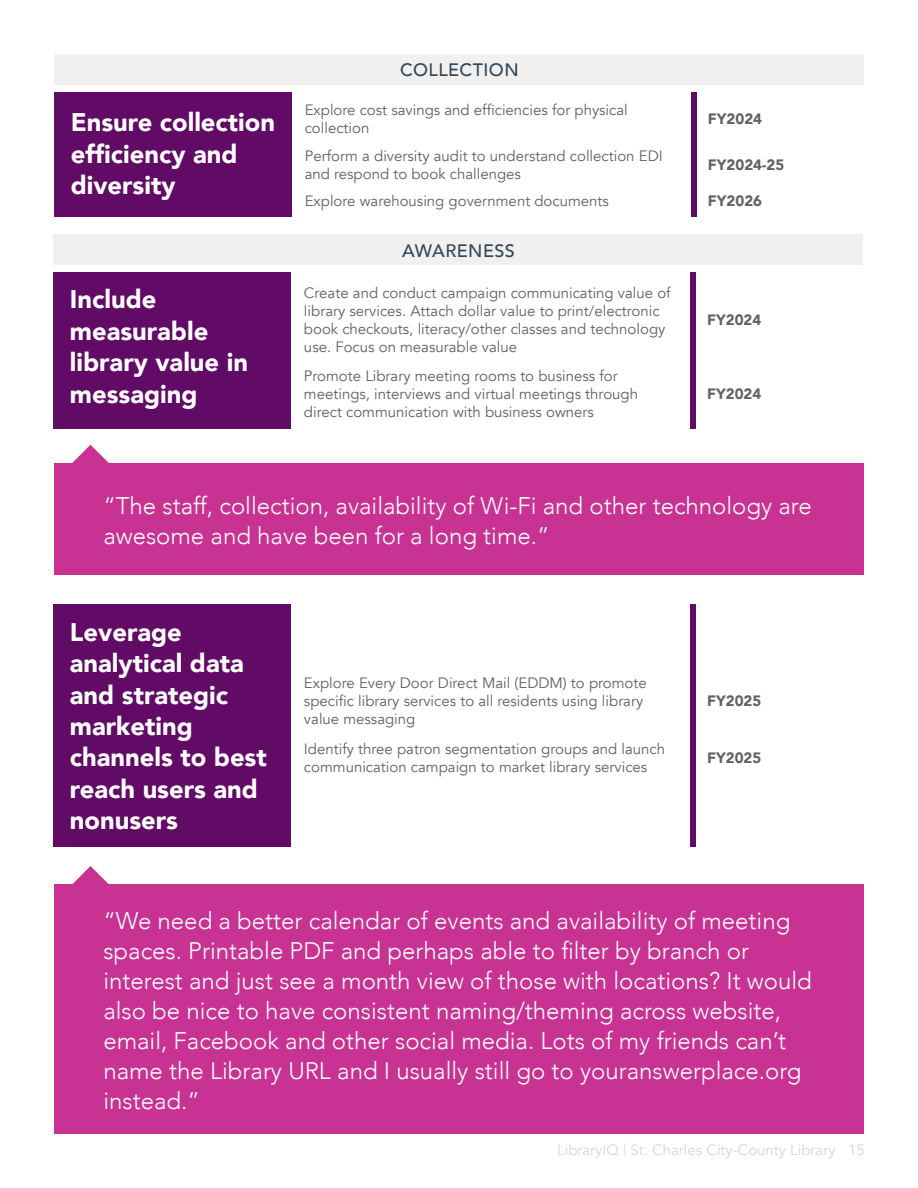
<style>
.page{position:relative;width:918px;height:1188px;background:#fff}
.page>*{position:absolute;margin:0;border:0;box-sizing:border-box;transform-origin:0 0}
.t1{font:900 25.5px/31.5px "Avenir";color:#fff}
.t2{font:300 24px/30px "Avenir";color:#fff}
.t3{font:500 18px "Avenir";letter-spacing:.025em;color:#30485a}
.t4{font:15px/18px "Avenir";color:#616166}
.t5{font:900 15px "Avenir";color:#616166}
.t6{font:15px "Avenir";color:#d7d7d9}
</style>
<div class="page">
<div style="left:53px;top:234px;width:810px;height:31px;background:#f1f0ef"></div>
<div style="left:53px;top:273px;width:238px;height:156px;background:#610a66"></div>
<div style="left:53px;top:605px;width:238px;height:242px;background:#610a66"></div>
<div style="left:691px;top:273px;width:5px;height:156px;background:#610a66"></div>
<div style="left:691px;top:605px;width:5px;height:242px;background:#610a66"></div>
<div style="left:54px;top:463px;width:810px;height:112px;background:#c83293"></div>
<div style="left:54px;top:885px;width:810px;height:249px;background:#c83293"></div>
<svg style="left:72px;top:445px;width:37px;height:18px"></svg>
<svg style="left:69px;top:866px;width:44px;height:19px"></svg>
<div style="left:54px;top:54px;width:810px;height:30px;background:#f1f0ef"></div>
<div style="left:54px;top:92px;width:238px;height:124px;background:#610a66"></div>
<div style="left:691px;top:92px;width:6px;height:124px;background:#610a66"></div>
<h1 class="t1" style="left:71px;top:106px;width:206px">Ensure collection efficiency and diversity</h1>
<h1 class="t1" style="left:70px;top:283px;width:180px">Include measurable library value in messaging</h1>
<p class="t3" style="left:400px;top:54px;width:120px">COLLECTION</p>
<p class="t4" style="left:305px;top:101px;width:325px">Explore cost savings and efficiencies for physical collection</p>
<p class="t4" style="left:305px;top:147px;width:360px">Perform a diversity audit to understand collection EDI and respond to book challenges</p>
<p class="t4" style="left:305px;top:193px;width:306px">Explore warehousing government documents</p>
<p class="t3" style="left:402px;top:235px;width:114px">AWARENESS</p>
<p class="t4" style="left:304px;top:284px;width:368px">Create and conduct campaign communicating value of library services. Attach dollar value to print/electronic book checkouts, literacy/other classes and technology use. Focus on measurable value</p>
<p class="t4" style="left:304px;top:368px;width:336px">Promote Library meeting rooms to business for meetings, interviews and virtual meetings through direct communication with business owners</p>
<p class="t5" style="left:708px;top:106px;width:56px">FY2024</p>
<p class="t5" style="left:708px;top:152px;width:78px">FY2024-25</p>
<p class="t5" style="left:708px;top:188px;width:56px">FY2026</p>
<p class="t5" style="left:707px;top:307px;width:56px">FY2024</p>
<p class="t5" style="left:707px;top:381px;width:56px">FY2024</p>
<h2 class="t2" style="left:103px;top:491px;width:710px">“The staff, collection, availability of Wi-Fi and other technology are awesome and have been for a long time.”</h2>
<h1 class="t1" style="left:70px;top:615px;width:198px">Leverage analytical data and strategic marketing channels to best reach users and nonusers</h1>
<p class="t4" style="left:304px;top:674px;width:344px">Explore Every Door Direct Mail (EDDM) to promote specific library services to all residents using library value messaging</p>
<p class="t4" style="left:304px;top:740px;width:363px">Identify three patron segmentation groups and launch communication campaign to market library services</p>
<p class="t5" style="left:707px;top:688px;width:56px">FY2025</p>
<p class="t5" style="left:707px;top:745px;width:56px">FY2025</p>
<p class="t2" style="left:103px;top:906px;width:710px">“We need a better calendar of events and availability of meeting spaces. Printable PDF and perhaps able to filter by branch or interest and just see a month view of those with locations? It would also be nice to have consistent naming/theming across website, email, Facebook and other social media. Lots of my friends can’t name the Library URL and I usually still go to youranswerplace.org instead.”</p>
<p class="t6" style="left:557px;top:1140px;width:309px">LibraryIQ | St. Charles City-County Library 15</p>
</div>
